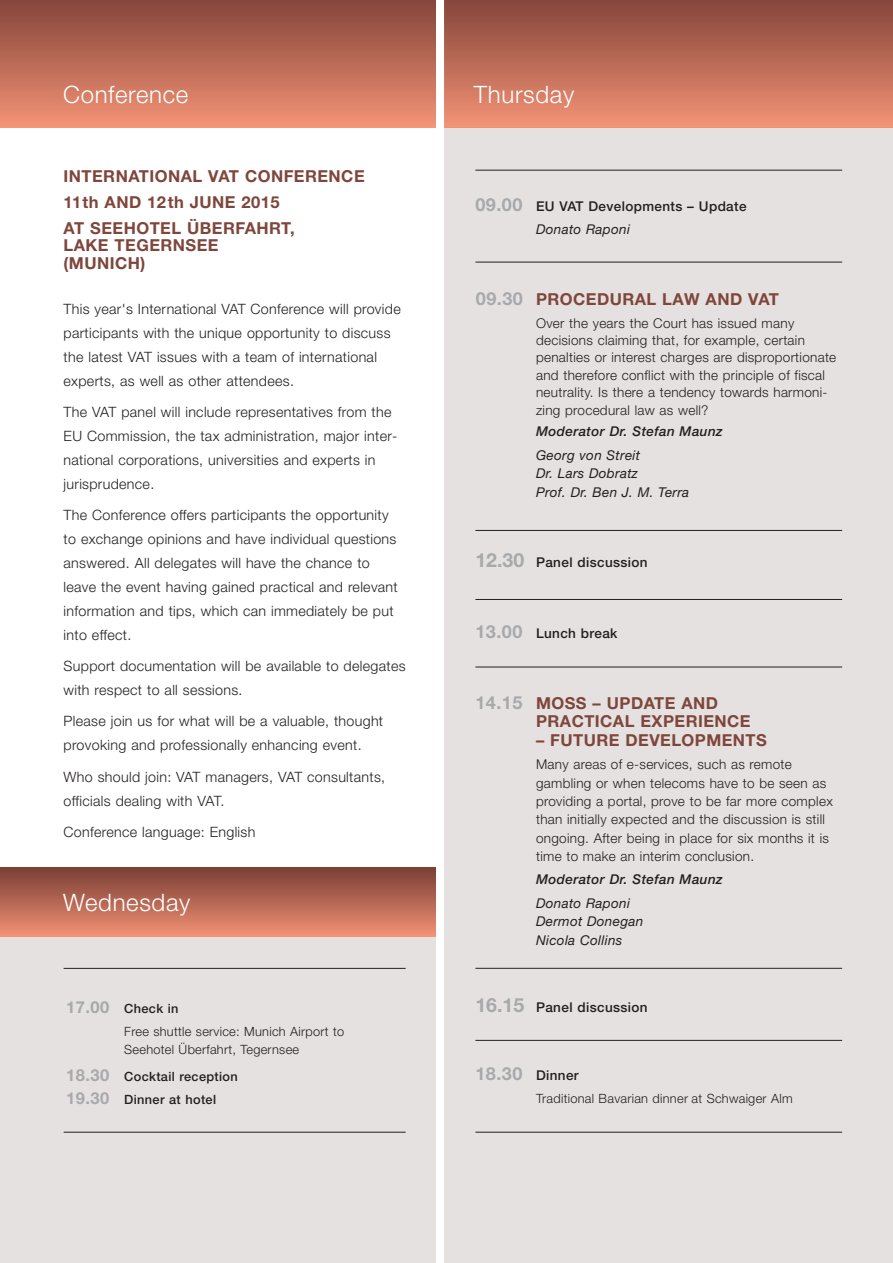
<style>
.page{position:relative;width:893px;height:1263px;background:#fff}
.page>*{position:absolute;margin:0;border:0;box-sizing:border-box;transform-origin:0 0}
.t1{font:300 24px "Helvetica Neue";letter-spacing:.03em;color:#fff}
.t2{font:700 16.5px/26px "Helvetica Neue";letter-spacing:.03em;color:#7f463b}
.t3{font:300 14.25px/24px "Helvetica Neue";letter-spacing:.02em;color:#231f20}
.t4{font:300 13.5px/17.4px "Helvetica Neue";letter-spacing:.02em;color:#231f20}
.t5{font:500 13.5px/23.5px "Helvetica Neue";letter-spacing:.03em;color:#231f20}
.t6{font:italic 13.5px/18.3px "Helvetica Neue";letter-spacing:.02em;color:#231f20}
.t7{font:italic 500 13.5px "Helvetica Neue";letter-spacing:.03em;color:#231f20}
.t8{font:300 12.75px/23.2px "Helvetica Neue";letter-spacing:.02em;color:#231f20}
.t9{font:500 12.75px "Helvetica Neue";letter-spacing:.03em;color:#231f20}
.s1{font-weight:700;font-size:16.5px;color:#a8a9ad}
.s2{font-weight:500}
.s3{font-weight:700;font-size:18px;color:#a8a9ad}
.s4{font-weight:400;font-style:italic}
.s5{font-size:18px;color:#a8a9ad}
.s6{font-weight:700;font-size:19.5px;color:#a8a9ad}
</style>
<div class="page">
<div style="left:0;top:936px;width:436px;height:327px;background:#e5e1e0"></div>
<div style="left:444px;top:128px;width:448px;height:1135px;background:#e5e1e0"></div>
<hr style="left:64px;top:1132px;width:341px;height:1px;background:#231f20">
<hr style="left:475px;top:599px;width:367px;height:1px;background:#231f20">
<hr style="left:475px;top:530px;width:367px;height:1px;background:#231f20">
<hr style="left:475px;top:667px;width:367px;height:1px;background:#231f20">
<hr style="left:475px;top:262px;width:367px;height:1px;background:#231f20">
<hr style="left:475px;top:968px;width:367px;height:1px;background:#231f20">
<hr style="left:475px;top:1040px;width:367px;height:1px;background:#231f20">
<hr style="left:475px;top:1132px;width:367px;height:1px;background:#231f20">
<hr style="left:475px;top:170px;width:367px;height:1px;background:#231f20">
<hr style="left:64px;top:968px;width:341px;height:1px;background:#231f20">
<img style="left:0;top:0;width:436px;height:128px">
<img style="left:444px;top:0;width:448px;height:128px">
<img style="left:0;top:868px;width:436px;height:68px">
<h1 class="t1" style="left:63px;top:85px;width:127px">Conference</h1>
<h1 class="t1" style="left:474px;top:85px;width:102px">Thursday</h1>
<p class="t2" style="left:64px;top:165px;width:302px">INTERNATIONAL VAT CONFERENCE<br>11th AND 12th JUNE 2015<br>AT SEEHOTEL ÜBERFAHRT,</p>
<p class="t2" style="left:64px;top:238px;width:156px;line-height:17.4px">LAKE TEGERNSEE (MUNICH)</p>
<p class="t3" style="left:64px;top:298px;width:338px">This year's International VAT Conference will provide participants with the unique opportunity to discuss the latest VAT issues with a team of international experts, as well as other attendees.</p>
<p class="t3" style="left:64px;top:401px;width:335px">The VAT panel will include representatives from the EU Commission, the tax administration, major inter&shy;national corporations, universities and experts in jurisprudence.</p>
<p class="t3" style="left:64px;top:504px;width:336px">The Conference offers participants the opportunity to exchange opinions and have individual questions answered. All delegates will have the chance to leave the event having gained practical and relevant information and tips, which can immediately be put into effect.</p>
<p class="t3" style="left:64px;top:655px;width:343px">Support documentation will be available to delegates with respect to all sessions.</p>
<p class="t3" style="left:64px;top:711px;width:321px">Please join us for what will be a valuable, thought provoking and professionally enhancing event.</p>
<p class="t3" style="left:64px;top:766px;width:323px">Who should join: VAT managers, VAT consultants, officials dealing with VAT.</p>
<p class="t3" style="left:64px;top:821px;width:193px">Conference language: English</p>
<h1 class="t1" style="left:63px;top:894px;width:129px">Wednesday</h1>
<p class="t8" style="left:124px;top:998px;width:221px;text-indent:-58px"><span class="s1">17.00</span> <span class="s2">Check in<br></span>Free shuttle service: Munich Airport to</p>
<p class="t8" style="left:66px;top:1037px;width:234px;line-height:26.5px;text-indent:58px">Seehotel Überfahrt, Tegernsee<br><span class="s1">18.30</span> <span class="s2">Cocktail reception</span></p>
<p class="t9" style="left:66px;top:1095px;width:151px"><span class="s1">19.30</span> Dinner at hotel</p>
<p class="t5" style="left:536px;top:195px;width:212px;text-indent:-61px"><span class="s3">09.00</span> EU VAT Developments – Update<br><span class="s4">Donato Raponi</span></p>
<p class="t2" style="left:476px;top:288px;width:304px"><span class="s5">09.30</span> PROCEDURAL LAW AND VAT</p>
<p class="t4" style="left:536px;top:315px;width:302px">Over the years the Court has issued many decisions claiming that, for example, certain penalties or interest charges are disproportionate and therefore conflict with the principle of fiscal neutrality. Is there a tendency towards harmoni&shy;zing procedural law as well?</p>
<p class="t7" style="left:536px;top:427px;width:188px">Moderator Dr. Stefan Maunz</p>
<p class="t6" style="left:536px;top:447px;width:155px">Georg von Streit<br>Dr. Lars Dobratz<br>Prof. Dr. Ben J. M. Terra</p>
<p class="t5" style="left:475px;top:552px;width:174px"><span class="s6">12.30</span> Panel discussion</p>
<p class="t5" style="left:475px;top:623px;width:143px"><span class="s3">13.00</span> Lunch break</p>
<p class="t2" style="left:536px;top:696px;width:216px;line-height:18.3px;text-indent:-61px"><span class="s5">14.15</span> MOSS – UPDATE AND<br>PRACTICAL EXPERIENCE</p>
<p class="t2" style="left:536px;top:728px;width:232px">– FUTURE DEVELOPMENTS</p>
<p class="t4" style="left:536px;top:757px;width:298px;line-height:18.3px">Many areas of e-services, such as remote gambling or when telecoms have to be seen as providing a portal, prove to be far more complex than initially expected and the discussion is still ongoing. After being in place for six months it is time to make an interim conclusion.</p>
<p class="t7" style="left:536px;top:875px;width:188px">Moderator Dr. Stefan Maunz</p>
<p class="t6" style="left:536px;top:895px;width:109px">Donato Raponi<br>Dermot Donegan<br>Nicola Collins</p>
<p class="t5" style="left:475px;top:997px;width:174px"><span class="s6">16.15</span> Panel discussion</p>
<p class="t5" style="left:475px;top:1065px;width:105px"><span class="s3">18.30</span> Dinner</p>
<p class="t8" style="left:536px;top:1088px;width:258px">Traditional Bavarian dinner at Schwaiger Alm</p>
</div>
